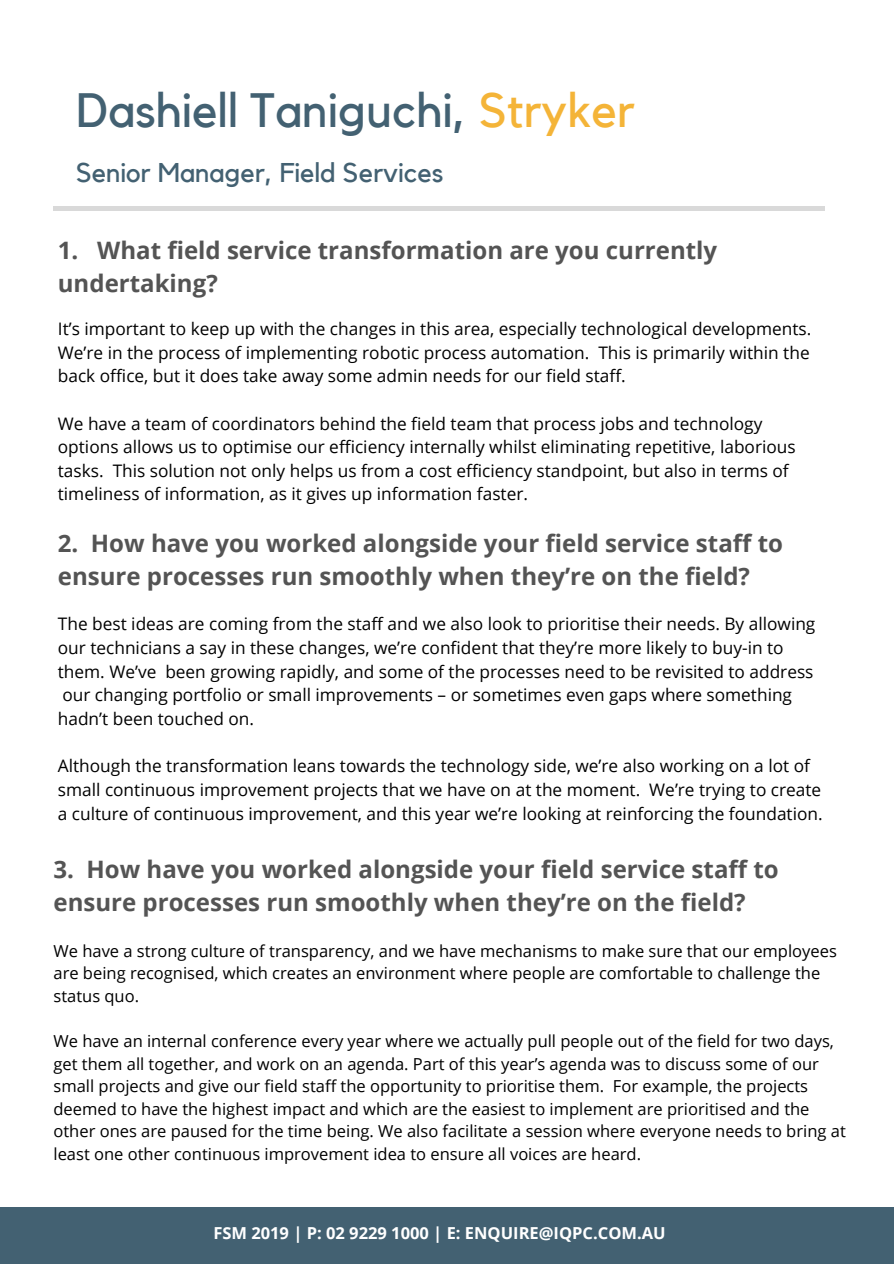
<style>
.page{position:relative;width:894px;height:1264px;background:#fff}
.page>*{position:absolute;margin:0;border:0;box-sizing:border-box;transform-origin:0 0}
.t1{font:48px "Kollektif";color:#436172}
.t2{font:27px "Kollektif";color:#436172}
.t3{font:700 24px/32.7px "Open Sans";color:#545454}
.t4{font:17.25px/23.7px "Open Sans";color:#000}
.t5{font:16.5px/22.5px "Open Sans";color:#000}
.t6{font:700 16.5px "Open Sans";color:#fff}
.s1{color:#f4b438}
</style>
<div class="page">
<hr style="left:53px;top:207px;width:772px;height:3px;background:#d9d9d9">
<div style="left:0;top:1207px;width:893px;height:56px;background:#436172"></div>
<h1 class="t1" style="left:76px;top:88px;width:560px">Dashiell Taniguchi, <span class="s1">Stryker</span></h1>
<h2 class="t2" style="left:76px;top:160px;width:369px">Senior Manager, Field Services</h2>
<h3 class="t3" style="left:58px;top:234px;width:660px">1. What field service transformation are you currently undertaking?</h3>
<p class="t4" style="left:58px;top:316px;width:754px;text-align:justify">It’s important to keep up with the changes in this area, especially technological developments.<br>We’re in the process of implementing robotic process automation. This is primarily within the back office, but it does take away some admin needs for our field staff.</p>
<p class="t4" style="left:58px;top:411px;width:739px">We have a team of coordinators behind the field team that process jobs and technology options allows us to optimise our efficiency internally whilst eliminating repetitive, laborious tasks. This solution not only helps us from a cost efficiency standpoint, but also in terms of timeliness of information, as it gives up information faster.</p>
<h3 class="t3" style="left:58px;top:526px;width:726px">2. How have you worked alongside your field service staff to ensure processes run smoothly when they’re on the field?</h3>
<p class="t4" style="left:58px;top:611px;width:758px">The best ideas are coming from the staff and we also look to prioritise their needs. By allowing our technicians a say in these changes, we’re confident that they’re more likely to buy-in to them. We’ve been growing rapidly, and some of the processes need to be revisited to address our changing portfolio or small improvements – or sometimes even gaps where something hadn’t been touched on.</p>
<p class="t4" style="left:58px;top:753px;width:766px">Although the transformation leans towards the technology side, we’re also working on a lot of small continuous improvement projects that we have on at the moment. We’re trying to create a culture of continuous improvement, and this year we’re looking at reinforcing the foundation.</p>
<h3 class="t3" style="left:53px;top:852px;width:726px">3. How have you worked alongside your field service staff to ensure processes run smoothly when they’re on the field?</h3>
<p class="t5" style="left:53px;top:939px;width:784px">We have a strong culture of transparency, and we have mechanisms to make sure that our employees are being recognised, which creates an environment where people are comfortable to challenge the status quo.</p>
<p class="t5" style="left:53px;top:1029px;width:793px">We have an internal conference every year where we actually pull people out of the field for two days, get them all together, and work on an agenda. Part of this year’s agenda was to discuss some of our small projects and give our field staff the opportunity to prioritise them. For example, the projects deemed to have the highest impact and which are the easiest to implement are prioritised and the other ones are paused for the time being. We also facilitate a session where everyone needs to bring at least one other continuous improvement idea to ensure all voices are heard.</p>
<p class="t6" style="left:213px;top:1220px;width:453px">FSM 2019 | P: 02 9229 1000 | E: ENQUIRE@IQPC.COM.AU</p>
</div>
